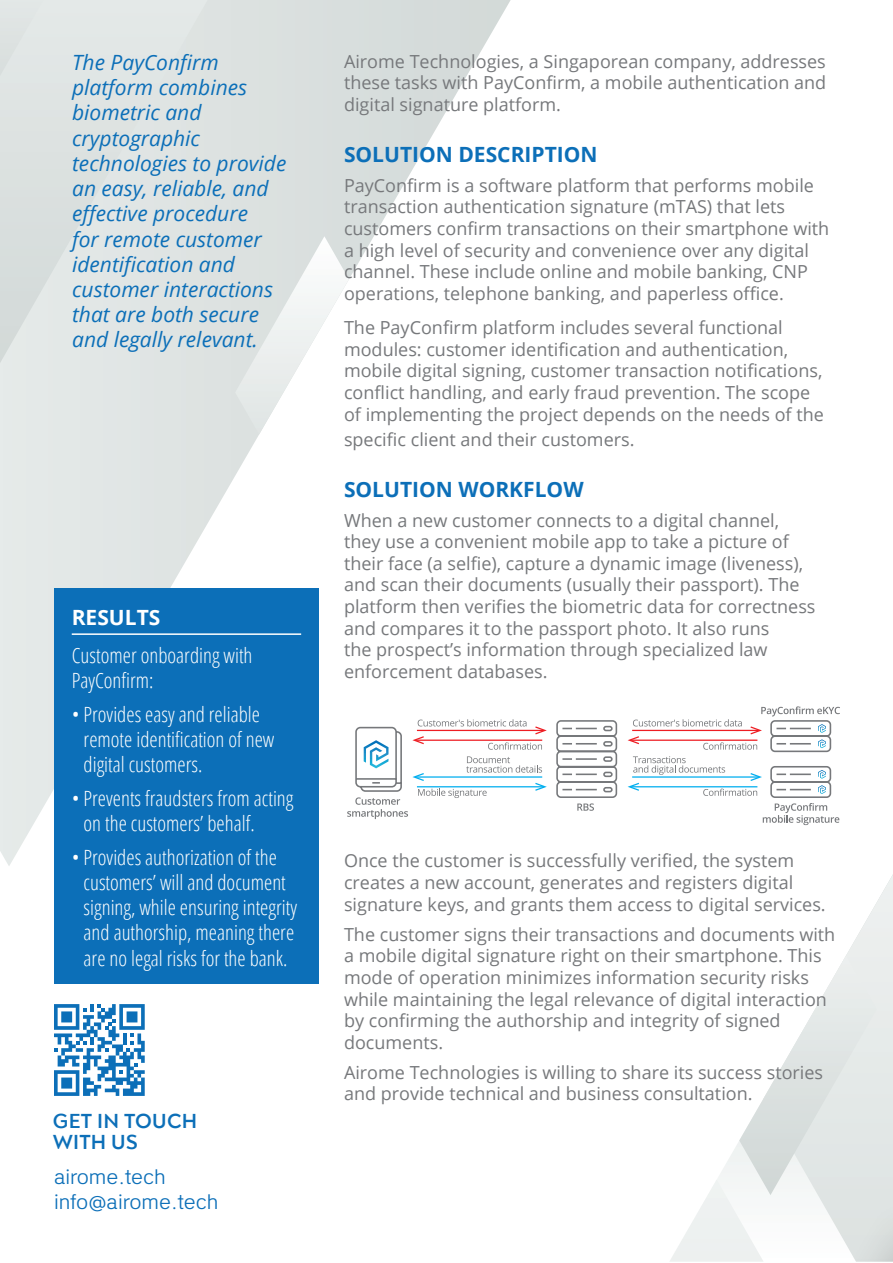
<style>
.page{position:relative;width:893px;height:1263px;background:#fff}
.page>*{position:absolute;margin:0;border:0;box-sizing:border-box;transform-origin:0 0}
.t1{font:300 condensed 21px/25.2px "Open Sans";color:#fff}
.t2{font:italic 21px/25.2px "Open Sans";color:#0c6fb8}
.t3{font:700 21px "Open Sans";color:#0c6fb8}
.t4{font:300 21px/25.2px "Studio Sans";color:#0c6fb8}
.t5{font:700 21px/21px "Noah";letter-spacing:.005em;color:#0c6fb8}
.t6{font:700 21px "Open Sans";color:#fff}
.t7{font:18px/21.6px "Open Sans";color:#76787b}
</style>
<div class="page">
<svg style="left:0;top:0;width:511px;height:866px"></svg>
<svg style="left:251px;top:329px;width:260px;height:489px"></svg>
<div style="left:0;top:0;width:208px;height:363px;background:#dfe4e3"></div>
<div style="left:0;top:0;width:43px;height:76px;background:#e1e6e6"></div>
<svg style="left:235px;top:236px;width:114px;height:198px"></svg>
<svg style="left:846px;top:875px;width:47px;height:80px"></svg>
<svg style="left:670px;top:955px;width:223px;height:307px"></svg>
<svg style="left:347px;top:706px;width:493px;height:119px"></svg>
<div style="left:54px;top:588px;width:265px;height:395px;background:#0c6fb8"></div>
<hr style="left:72px;top:633px;width:229px;height:2px;background:#fff">
<svg style="left:54px;top:1004px;width:91px;height:92px"></svg>
<p class="t2" style="left:72px;top:49px;width:216px">The PayConfirm platform combines biometric and cryptographic technologies to provide an easy, reliable, and effective procedure<br>for remote customer identification and customer interactions that are both secure and legally relevant.</p>
<p class="t6" style="left:72px;top:602px;width:90px">RESULTS</p>
<p class="t1" style="left:72px;top:642px;width:182px">Customer onboarding with<br>PayConfirm:</p>
<p class="t1" style="left:84px;top:701px;width:192px;text-indent:-12px">• Provides easy and reliable remote identification of new digital customers.</p>
<p class="t1" style="left:84px;top:785px;width:211px;text-indent:-12px">• Prevents fraudsters from acting on the customers’ behalf.</p>
<p class="t1" style="left:84px;top:844px;width:215px;text-indent:-12px">• Provides authorization of the customers’ will and document signing, while ensuring integrity and authorship, meaning there are no legal risks for the bank.</p>
<p class="t5" style="left:53px;top:1111px;width:146px">GET IN TOUCH<br>WITH US</p>
<p class="t4" style="left:54px;top:1164px;width:166px">airome.tech info@airome.tech</p>
<p class="t7" style="left:344px;top:50px;width:484px;text-align:justify">Airome Technologies, a Singaporean company, addresses these tasks with PayConfirm, a mobile authentication and digital signature platform.</p>
<p class="t3" style="left:344px;top:139px;width:255px">SOLUTION DESCRIPTION</p>
<p class="t7" style="left:344px;top:174px;width:487px">PayConfirm is a software platform that performs mobile transaction authentication signature (mTAS) that lets customers confirm transactions on their smartphone with a high level of security and convenience over any digital channel. These include online and mobile banking, CNP operations, telephone banking, and paperless office.</p>
<p class="t7" style="left:344px;top:316px;width:481px">The PayConfirm platform includes several functional modules: customer identification and authentication, mobile digital signing, customer transaction notifications, conflict handling, and early fraud prevention. The scope of implementing the project depends on the needs of the</p>
<p class="t7" style="left:344px;top:428px;width:292px">specific client and their customers.</p>
<p class="t3" style="left:344px;top:474px;width:241px">SOLUTION WORKFLOW</p>
<p class="t7" style="left:344px;top:509px;width:473px">When a new customer connects to a digital channel, they use a convenient mobile app to take a picture of their face (a selfie), capture a dynamic image (liveness), and scan their documents (usually their passport). The platform then verifies the biometric data for correctness and compares it to the passport photo. It also runs<br>the prospect’s information through specialized law enforcement databases.</p>
<p class="t7" style="left:344px;top:850px;width:483px">Once the customer is successfully verified, the system creates a new account, generates and registers digital signature keys, and grants them access to digital services.</p>
<p class="t7" style="left:344px;top:923px;width:493px">The customer signs their transactions and documents with a mobile digital signature right on their smartphone. This mode of operation minimizes information security risks while maintaining the legal relevance of digital interaction by confirming the authorship and integrity of signed documents.</p>
<p class="t7" style="left:344px;top:1061px;width:481px">Airome Technologies is willing to share its success stories and provide technical and business consultation.</p>
</div>
